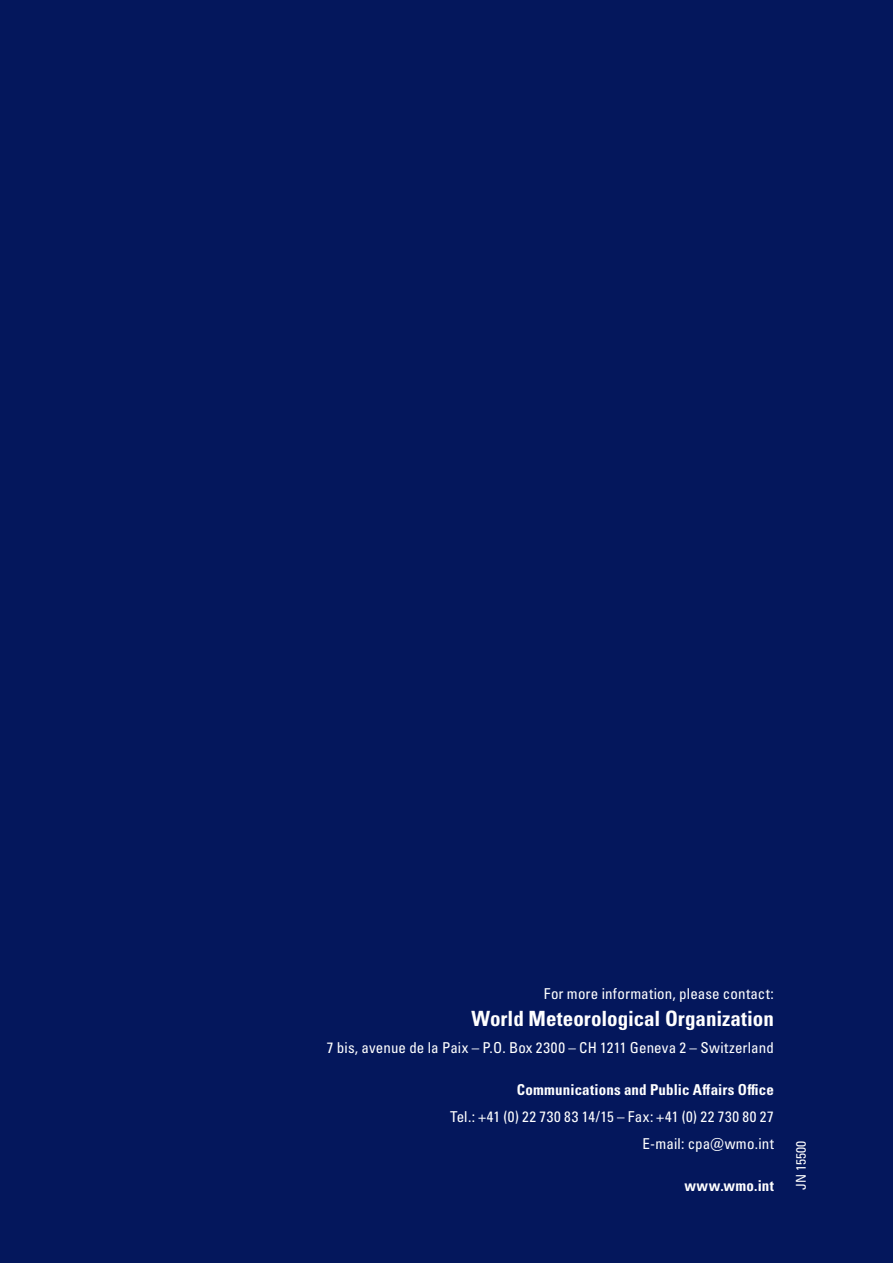
<style>
.page{position:relative;width:893px;height:1263px;background:#04175c}
.page>*{position:absolute;margin:0;border:0;box-sizing:border-box;transform-origin:0 0}
.t1{font:21px "Univers LTCYR 67 Bold Cond";color:#fff}
.t2{font:condensed 15px "Univers LTCYR 57";letter-spacing:.01em;color:#fff}
.t3{font:15px "Univers LTCYR 67 Bold Cond";letter-spacing:.01em;color:#fff}
.t4{font:condensed 15px "Univers LTCYR 57";letter-spacing:.04em;color:#fff}
.t5{font:condensed 13.5px "Univers LTCYR 57";color:#fff}
</style>
<div class="page">
<p class="t2" style="left:544px;top:984px;width:232px">For more information, please contact:</p>
<p class="t1" style="left:472px;top:1005px;width:304px">World Meteorological Organization</p>
<p class="t2" style="left:327px;top:1038px;width:448px">7 bis, avenue de la Paix – P.O. Box 2300 – CH 1211 Geneva 2 – Switzerland</p>
<p class="t3" style="left:517px;top:1080px;width:258px">Communications and Public Affairs Office</p>
<p class="t4" style="left:450px;top:1107px;width:325px">Tel.: +41 (0) 22 730 83 14/15 – Fax: +41 (0) 22 730 80 27</p>
<p class="t2" style="left:642px;top:1134px;width:133px">E-mail: cpa@wmo.int</p>
<p class="t3" style="left:684px;top:1176px;width:91px">www.wmo.int</p>
<p class="t5" style="left:793px;top:1190px;width:50px;rotate:-90deg">JN 15500</p>
</div>
